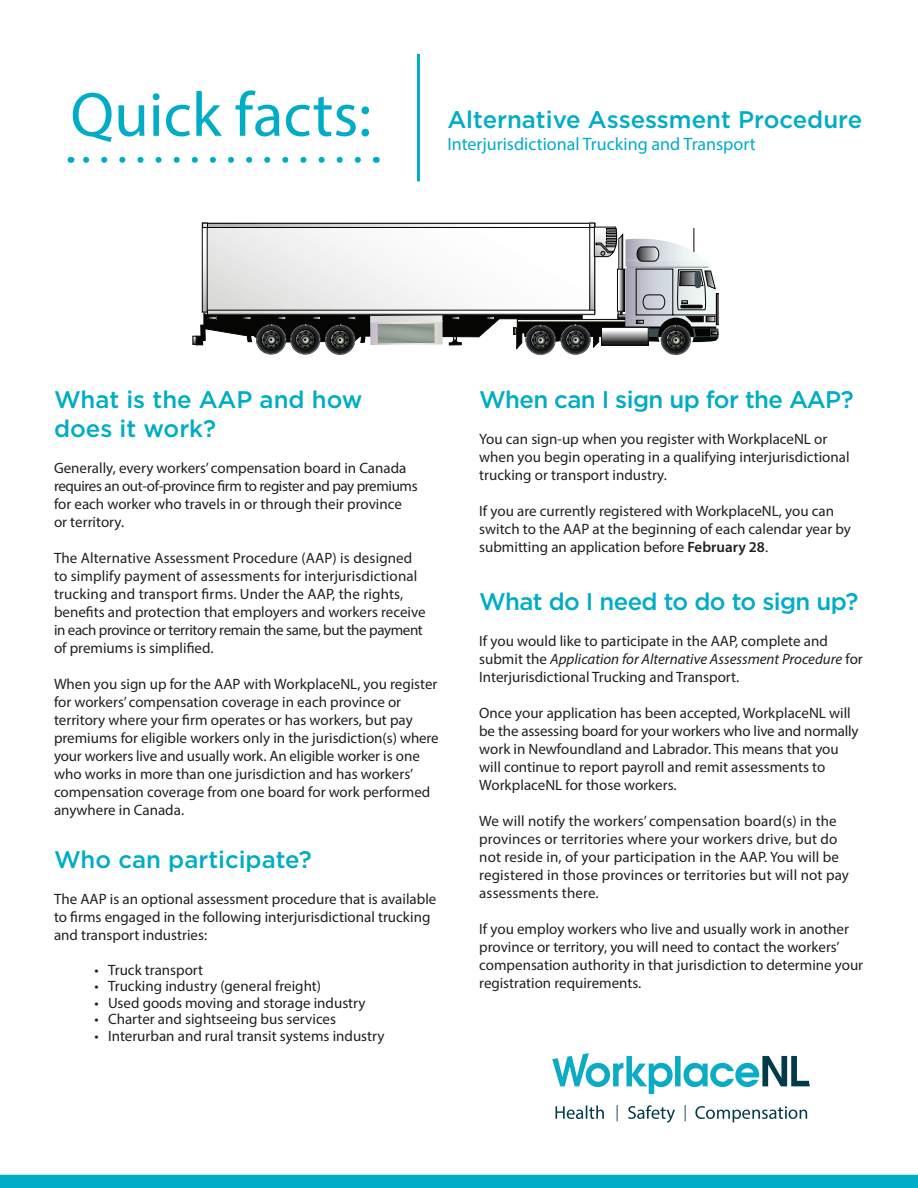
<style>
.page{position:relative;width:918px;height:1188px;background:#fff}
.page>*{position:absolute;margin:0;border:0;box-sizing:border-box;transform-origin:0 0}
.t1{font:63px "Myriad Pro";color:#00acc6}
.t2{font:500 24px/28.8px "Gotham";letter-spacing:-.005em;color:#00acc6}
.t3{font:500 24px "Gotham";letter-spacing:-.025em;color:#00acc6}
.t4{font:18px "Myriad Pro";color:#00acc6}
.t5{font:15px/18px "Myriad Pro";color:#231f20}
.s1{font-weight:600}
.s2{font-style:italic}
</style>
<div class="page">
<hr style="left:417px;top:54px;width:3px;height:127px;background:#00acc6">
<svg style="left:83px;top:157px;width:275px;height:6px"></svg>
<div style="left:201px;top:325px;width:4px;height:16px;border:1px solid #050504"></div>
<div style="left:196px;top:336px;width:7px;height:9px;background:#050504"></div>
<div style="left:196px;top:336px;width:7px;height:9px;border:1px solid #050504"></div>
<svg style="left:193px;top:336px;width:3px;height:8px"></svg>
<svg style="left:202px;top:223px;width:516px;height:132px"></svg>
<img style="left:552px;top:1053px;width:258px;height:70px">
<div style="left:0;top:1173px;width:918px;height:15px;background:#00acc6"></div>
<p class="t1" style="left:70px;top:76px;width:302px">Quick facts:</p>
<p class="t2" style="left:447px;top:105px;width:416px">Alternative Assessment Procedure</p>
<p class="t4" style="left:447px;top:133px;width:310px">Interjurisdictional Trucking and Transport</p>
<p class="t2" style="left:54px;top:385px;width:310px">What is the AAP and how does it work?</p>
<p class="t5" style="left:54px;top:459px;width:365px">Generally, every workers’ compensation board in Canada requires an out-of-province firm to register and pay premiums for each worker who travels in or through their province or territory.</p>
<p class="t5" style="left:54px;top:549px;width:373px">The Alternative Assessment Procedure (AAP) is designed to simplify payment of assessments for interjurisdictional trucking and transport firms. Under the AAP, the rights, benefits and protection that employers and workers receive in each province or territory remain the same, but the payment of premiums is simplified.</p>
<p class="t5" style="left:54px;top:675px;width:386px">When you sign up for the AAP with WorkplaceNL, you register for workers’ compensation coverage in each province or territory where your firm operates or has workers, but pay premiums for eligible workers only in the jurisdiction(s) where your workers live and usually work. An eligible worker is one who works in more than one jurisdiction and has workers’ compensation coverage from one board for work performed anywhere in Canada.</p>
<p class="t2" style="left:54px;top:845px;width:259px">Who can participate?</p>
<p class="t5" style="left:54px;top:890px;width:384px">The AAP is an optional assessment procedure that is available to firms engaged in the following interjurisdictional trucking and transport industries:</p>
<p class="t5" style="left:94px;top:961px;width:110px">• Truck transport</p>
<p class="t5" style="left:94px;top:977px;width:228px">• Trucking industry (general freight)</p>
<p class="t5" style="left:94px;top:994px;width:273px">• Used goods moving and storage industry</p>
<p class="t5" style="left:94px;top:1010px;width:243px">• Charter and sightseeing bus services</p>
<p class="t5" style="left:94px;top:1027px;width:292px">• Interurban and rural transit systems industry</p>
<p class="t3" style="left:479px;top:384px;width:376px">When can I sign up for the AAP?</p>
<p class="t5" style="left:479px;top:430px;width:372px">You can sign-up when you register with WorkplaceNL or when you begin operating in a qualifying interjurisdictional trucking or transport industry.</p>
<p class="t5" style="left:479px;top:502px;width:373px">If you are currently registered with WorkplaceNL, you can switch to the AAP at the beginning of each calendar year by submitting an application before <span class="s1">February 28</span>.</p>
<p class="t3" style="left:479px;top:585px;width:381px">What do I need to do to sign up?</p>
<p class="t5" style="left:479px;top:631px;width:385px">If you would like to participate in the AAP, complete and submit the <span class="s2">Application for Alternative Assessment Procedure</span> for<br>Interjurisdictional Trucking and Transport.</p>
<p class="t5" style="left:479px;top:703px;width:381px">Once your application has been accepted, WorkplaceNL will be the assessing board for your workers who live and normally work in Newfoundland and Labrador. This means that you will continue to report payroll and remit assessments to WorkplaceNL for those workers.</p>
<p class="t5" style="left:479px;top:811px;width:371px">We will notify the workers’ compensation board(s) in the provinces or territories where your workers drive, but do not reside in, of your participation in the AAP. You will be registered in those provinces or territories but will not pay assessments there.</p>
<p class="t5" style="left:479px;top:919px;width:385px">If you employ workers who live and usually work in another province or territory, you will need to contact the workers’ compensation authority in that jurisdiction to determine your registration requirements.</p>
</div>
